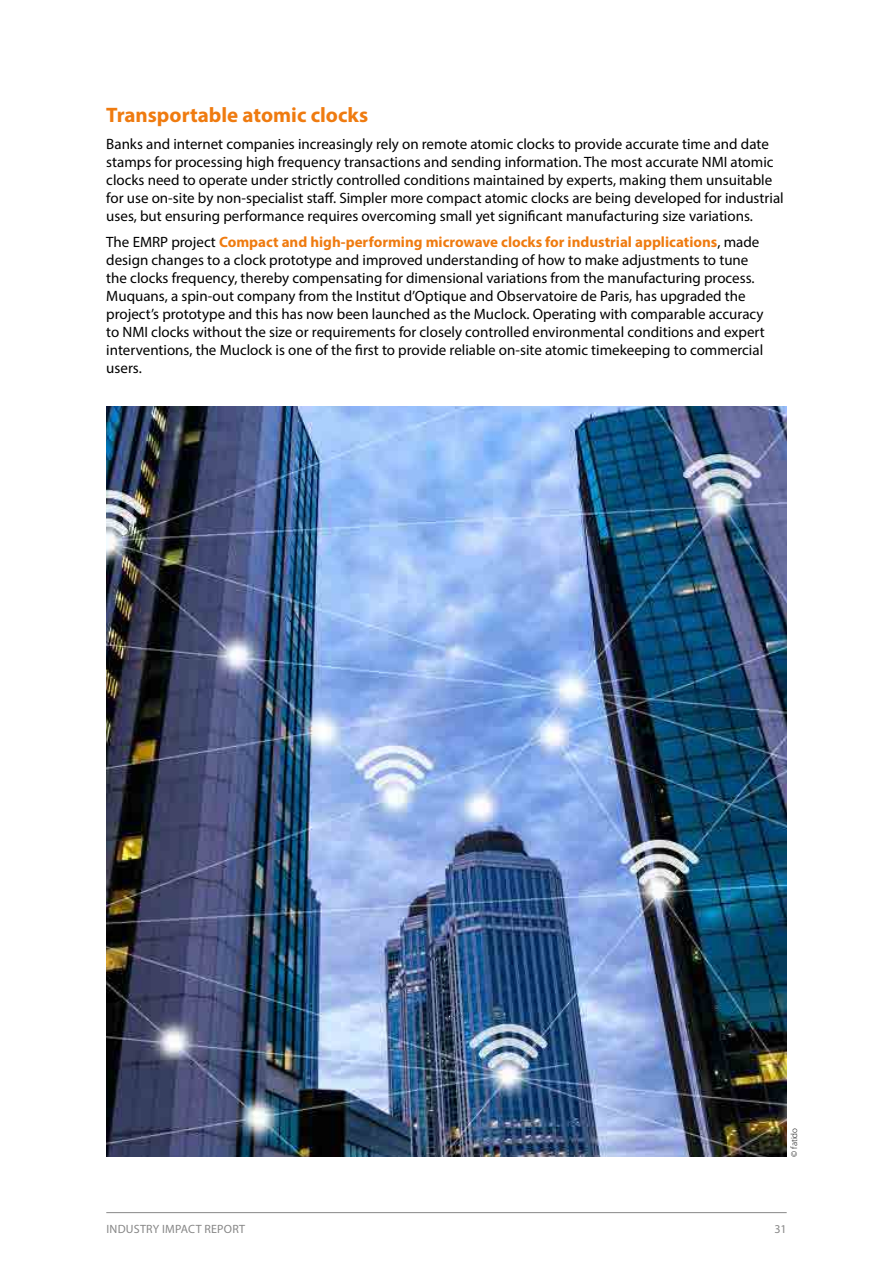
<style>
.page{position:relative;width:893px;height:1263px;background:#fff}
.page>*{position:absolute;margin:0;border:0;box-sizing:border-box;transform-origin:0 0}
.t1{font:700 21px "Myriad Pro";color:#ef7b10}
.t2{font:15px/18px "Myriad Pro";color:#000}
.t3{font:12px "Myriad Pro";letter-spacing:.02em;color:#878787}
.t4{font:300 9px "Myriad Pro";color:#000}
.s1{font-weight:700;color:#ef7b10}
</style>
<div class="page">
<hr style="left:106px;top:1212px;width:681px;height:1px;background:#878787">
<img style="left:106px;top:406px;width:681px;height:751px">
<h1 class="t1" style="left:106px;top:101px;width:263px">Transportable atomic clocks</h1>
<p class="t2" style="left:106px;top:134px;width:679px">Banks and internet companies increasingly rely on remote atomic clocks to provide accurate time and date stamps for processing high frequency transactions and sending information. The most accurate NMI atomic clocks need to operate under strictly controlled conditions maintained by experts, making them unsuitable for use on-site by non-specialist staff. Simpler more compact atomic clocks are being developed for industrial uses, but ensuring performance requires overcoming small yet significant manufacturing size variations.</p>
<p class="t2" style="left:106px;top:233px;width:660px">The EMRP project <span class="s1">Compact and high-performing microwave clocks for industrial applications</span>, made design changes to a clock prototype and improved understanding of how to make adjustments to tune the clocks frequency, thereby compensating for dimensional variations from the manufacturing process.<br>Muquans, a spin-out company from the Institut d’Optique and Observatoire de Paris, has upgraded the project’s prototype and this has now been launched as the Muclock. Operating with comparable accuracy to NMI clocks without the size or requirements for closely controlled environmental conditions and expert interventions, the Muclock is one of the first to provide reliable on-site atomic timekeeping to commercial users.</p>
<p class="t4" style="left:789px;top:1157px;width:30px;rotate:-90deg">© fatido</p>
<p class="t3" style="left:106px;top:1222px;width:140px">INDUSTRY IMPACT REPORT</p>
<p class="t3" style="left:774px;top:1222px;width:14px">31</p>
</div>
